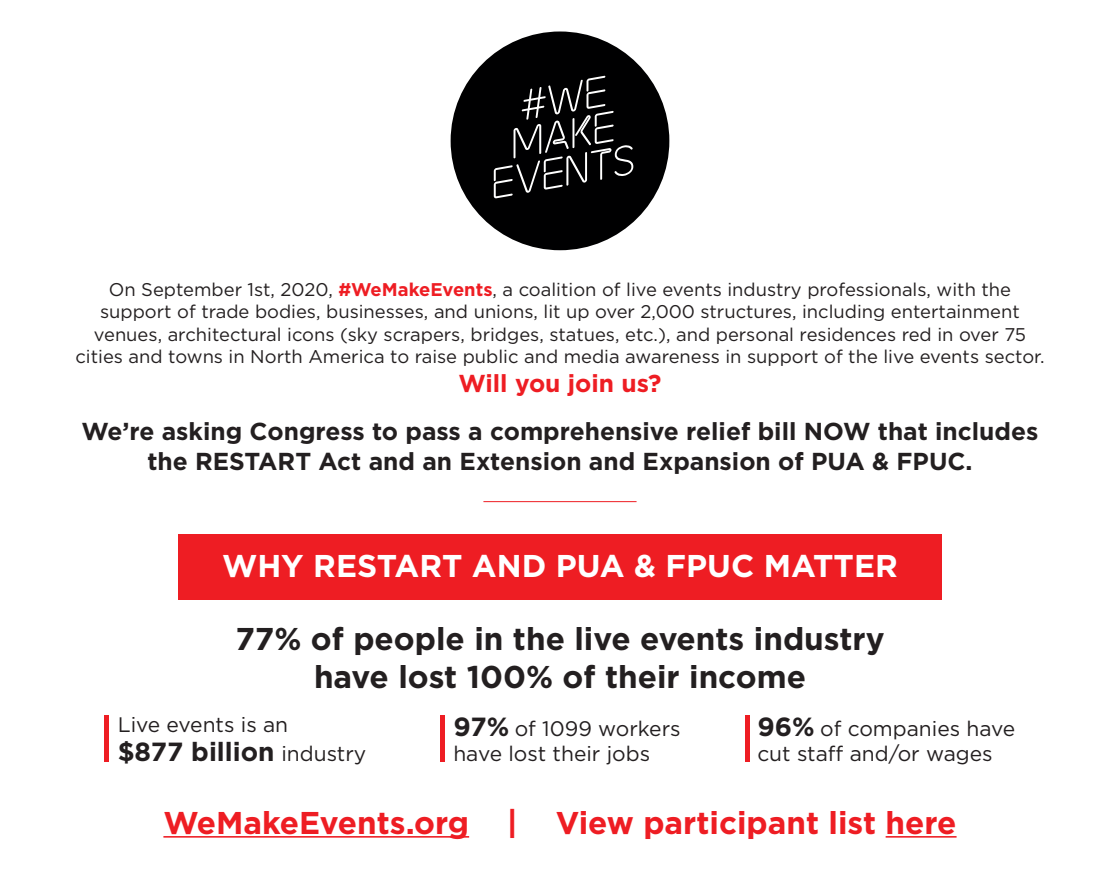
<style>
.page{position:relative;width:1120px;height:896px;background:#fff}
.page>*{position:absolute;margin:0;border:0;box-sizing:border-box;transform-origin:0 0}
.t1{font:700 31.5px "Gotham";color:#231f20}
.t2{font:700 31.5px "Gotham";color:#ee1d23}
.t3{font:700 31.5px "Gotham";color:#fff}
.t4{font:700 26.25px "Gotham";color:#231f20}
.t5{font:700 24.5px/29.4px "Gotham";color:#231f20;text-align:center}
.t6{font:700 24.5px "Gotham";color:#ee1d23}
.t7{font:21px/25.2px "Gotham";color:#231f20}
.t8{font:18.38px/22.1px "Gotham";color:#231f20;text-align:center}
.s1{font-weight:700;color:#ee1d23}
.s2{font-weight:400;font-size:21px}
.s3{font-weight:700;font-size:26.25px}
</style>
<div class="page">
<svg style="left:451px;top:32px;width:218px;height:218px;fill:#000001"></svg>
<hr style="left:483px;top:501px;width:154px;height:1px;background:#ee1d23">
<div style="left:178px;top:534px;width:764px;height:66px;background:#ee1d23"></div>
<hr style="left:105px;top:715px;width:4px;height:46px;background:#ee1d23">
<div style="left:440px;top:715px;width:5px;height:46px;background:#ee1d23"></div>
<hr style="left:745px;top:715px;width:4px;height:46px;background:#ee1d23">
<hr style="left:163px;top:836px;width:306px;height:2px;background:#ee1d23">
<hr style="left:886px;top:836px;width:71px;height:2px;background:#ee1d23">
<p class="t8" style="left:76px;top:279px;width:971px">On September 1st, 2020, <span class="s1">#WeMakeEvents</span>, a coalition of live events industry professionals, with the support of trade bodies, businesses, and unions, lit up over 2,000 structures, including entertainment venues, architectural icons (sky scrapers, bridges, statues, etc.), and personal residences red in over 75 cities and towns in North America to raise public and media awareness in support of the live events sector.</p>
<p class="t6" style="left:458px;top:367px;width:205px">Will you join us?</p>
<p class="t5" style="left:82px;top:417px;width:958px">We’re asking Congress to pass a comprehensive relief bill NOW that includes the RESTART Act and an Extension and Expansion of PUA &amp; FPUC.</p>
<p class="t3" style="left:222px;top:545px;width:677px">WHY RESTART AND PUA &amp; FPUC MATTER</p>
<p class="t1" style="left:235px;top:618px;width:651px">77% of people in the live events industry</p>
<p class="t1" style="left:314px;top:656px;width:493px">have lost 100% of their income</p>
<p class="t7" style="left:118px;top:711px;width:172px">Live events is an</p>
<p class="t4" style="left:118px;top:735px;width:250px">$877 billion <span class="s2">industry</span></p>
<p class="t7" style="left:453px;top:715px;width:229px"><span class="s3">97%</span> of 1099 workers have lost their jobs</p>
<p class="t7" style="left:757px;top:715px;width:260px"><span class="s3">96%</span> of companies have cut staff and/or wages</p>
<p class="t2" style="left:163px;top:802px;width:795px">WeMakeEvents.org | View participant list here</p>
</div>
